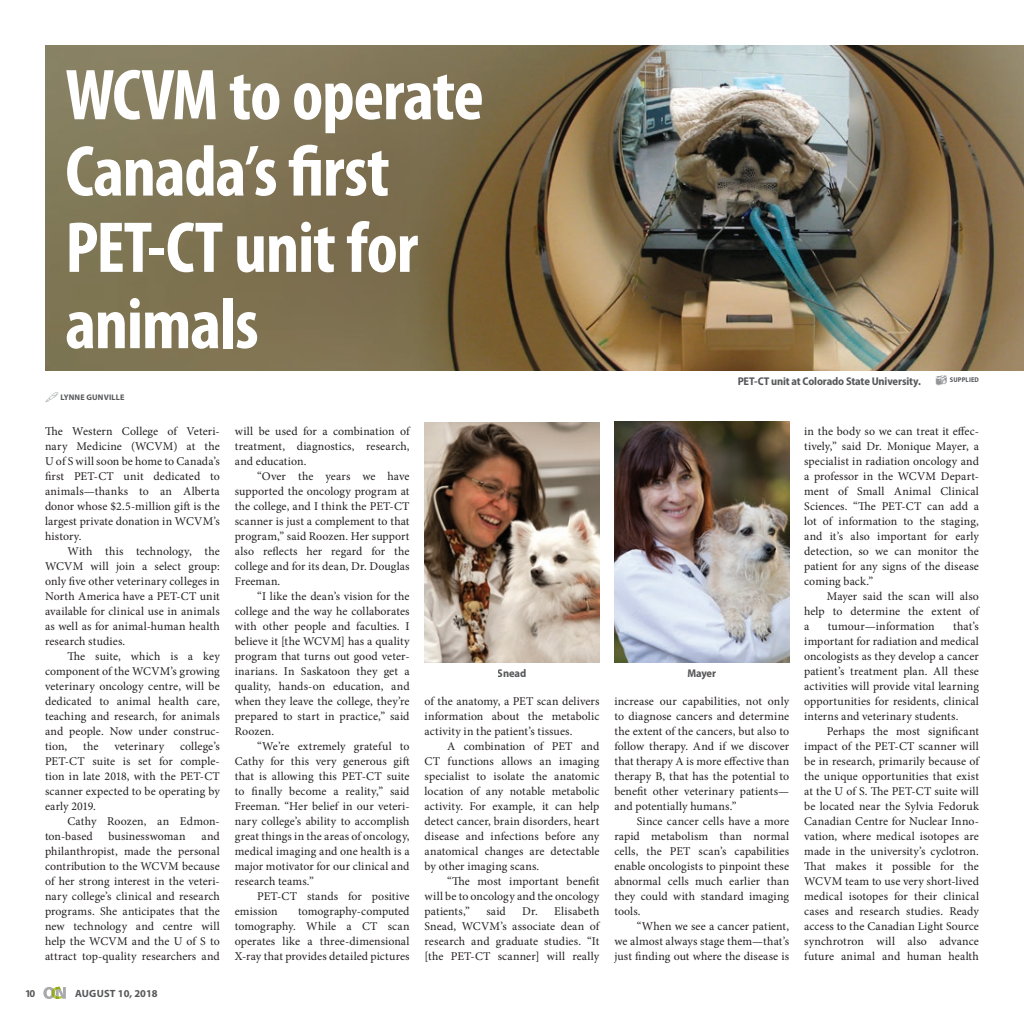
<style>
.page{position:relative;width:1024px;height:1024px;background:#fff}
.page>*{position:absolute;margin:0;border:0;box-sizing:border-box;transform-origin:0 0}
.t1{font:700 condensed 72.75px/76.2px "Myriad Pro";letter-spacing:-.015em;color:#fff}
.t2{font:11.88px/15px "Minion Pro";letter-spacing:.01em;color:#231f20;text-align:justify}
.t3{font:700 semi-condensed 11.25px "Myriad Pro";letter-spacing:-.01em;color:#57585a}
.t4{font:700 10.5px "Myriad Pro";color:#57585a}
.t5{font:700 8.12px "Myriad Pro";letter-spacing:.02em;color:#57585a}
.t6{font:700 semi-condensed 6.88px "Myriad Pro";letter-spacing:.02em;color:#57585a}
</style>
<div class="page">
<svg style="left:43px;top:987px;width:23px;height:12px"></svg>
<img style="left:45px;top:45px;width:979px;height:326px">
<img style="left:425px;top:422px;width:174px;height:240px">
<img style="left:614px;top:422px;width:175px;height:240px">
<h1 class="t1" style="left:65px;top:58px;width:420px">WCVM to operate<br>Canada’s first<br>PET-CT unit for animals</h1>
<p class="t3" style="left:738px;top:375px;width:185px">PET-CT unit at Colorado State University.</p>
<p class="t6" style="left:950px;top:376px;width:31px">SUPPLIED</p>
<p class="t5" style="left:60px;top:393px;width:66px">LYNNE GUNVILLE</p>
<p class="t2" style="left:45px;top:424px;width:176px">The Western College of Veteri&shy;nary Medicine (WCVM) at the U of S will soon be home to Canada’s first PET-CT unit dedicated to animals—thanks to an Alberta donor whose $2.5-million gift is the largest private donation in WCVM’s history.</p>
<p class="t2" style="left:45px;top:544px;width:176px;text-indent:23px">With this technology, the WCVM will join a select group: only five other veterinary colleges in North America have a PET-CT unit available for clinical use in animals as well as for animal-human health research studies.</p>
<p class="t2" style="left:45px;top:649px;width:176px;text-indent:23px">The suite, which is a key component of the WCVM’s growing veterinary oncology centre, will be dedicated to animal health care, teaching and research, for animals and people. Now under construc&shy;tion,</p>
<p class="t2" style="left:45px;top:739px;width:176px;text-indent:135px">college’s PET-CT suite is set for comple&shy;tion in late 2018, with the PET-CT scanner expected to be operating by early 2019.</p>
<p class="t2" style="left:45px;top:814px;width:176px;text-indent:23px">Cathy Roozen, an Edmon&shy;ton-based</p>
<p class="t2" style="left:83px;top:739px;width:17px">the</p>
<p class="t2" style="left:114px;top:739px;width:51px">veterinary</p>
<p class="t2" style="left:45px;top:829px;width:176px;text-indent:156px">and philanthropist, made the personal contribution to the WCVM because of her strong interest in the veteri&shy;nary college’s clinical and research programs. She anticipates that the new technology and centre will help the WCVM and the U of S to attract top-quality researchers and</p>
<p class="t2" style="left:109px;top:829px;width:78px">businesswoman</p>
<p class="t4" style="left:25px;top:987px;width:12px">10</p>
<p class="t4" style="left:75px;top:987px;width:84px">AUGUST 10, 2018</p>
<p class="t2" style="left:235px;top:424px;width:176px">will be used for a combination of treatment, diagnostics, research, and education.</p>
<p class="t2" style="left:235px;top:469px;width:176px;text-indent:23px">“Over the years we have supported the oncology program at the college, and I think the PET-CT scanner is just a complement to that program,” said Roozen. Her support also reflects her regard for the college and for its dean, Dr. Douglas Freeman.</p>
<p class="t2" style="left:235px;top:589px;width:176px;text-indent:23px">“I like the dean’s vision for the college and the way he collaborates with other people and faculties. I believe it [the WCVM] has a quality program that turns out good veter&shy;inarians. In Saskatoon they get a quality, hands-on education, and when they leave the college, they’re prepared to start in practice,” said Roozen.</p>
<p class="t2" style="left:235px;top:739px;width:176px;text-indent:23px">“We’re extremely grateful to Cathy for this very generous gift that is allowing this PET-CT suite to finally become a reality,” said Freeman. “Her belief in our veteri&shy;nary college’s ability to accomplish great things in the areas of oncology, medical imaging and one health is a major motivator for our clinical and research teams.”</p>
<p class="t2" style="left:235px;top:889px;width:176px;text-indent:23px">PET-CT stands for positive emission</p>
<p class="t2" style="left:235px;top:904px;width:176px;text-indent:63px">tomography-computed tomography. While a CT scan operates like a three-dimensional X-ray that provides detailed pictures</p>
<p class="t3" style="left:498px;top:667px;width:30px">Snead</p>
<p class="t3" style="left:687px;top:667px;width:30px">Mayer</p>
<p class="t2" style="left:425px;top:694px;width:176px">of the anatomy, a PET scan delivers information about the metabolic activity in the patient’s tissues.</p>
<p class="t2" style="left:425px;top:739px;width:176px;text-indent:23px">A combination of PET and CT functions allows an imaging specialist to isolate the anatomic location of any notable metabolic activity. For example, it can help detect cancer, brain disorders, heart disease and infections before any anatomical changes are detectable by other imaging scans.</p>
<p class="t2" style="left:425px;top:874px;width:176px;text-indent:23px">“The most important benefit will be to oncology and the oncology patients,”</p>
<p class="t2" style="left:425px;top:904px;width:176px;text-indent:98px">Dr. Elisabeth Snead, WCVM’s associate dean of research and graduate studies. “It [the PET-CT scanner] will really</p>
<p class="t2" style="left:486px;top:904px;width:21px">said</p>
<p class="t2" style="left:614px;top:694px;width:176px">increase our capabilities, not only to diagnose cancers and determine the extent of the cancers, but also to follow therapy. And if we discover that therapy A is more effective than therapy B, that has the potential to benefit other veterinary patients— and potentially humans.”</p>
<p class="t2" style="left:614px;top:814px;width:176px;text-indent:23px">Since cancer cells have a more rapid metabolism than normal cells, the PET scan’s capabilities enable oncologists to pinpoint these abnormal cells much earlier than they could with standard imaging tools.</p>
<p class="t2" style="left:614px;top:919px;width:176px;text-indent:23px">“When we see a cancer patient, we almost always stage them—that’s just finding out where the disease is</p>
<p class="t2" style="left:804px;top:424px;width:176px">in the body so we can treat it effec&shy;tively,” said Dr. Monique Mayer, a specialist in radiation oncology and a professor in the WCVM Depart&shy;ment of Small Animal Clinical Sciences. “The PET-CT can add a lot of information to the staging, and it’s also important for early detection, so we can monitor the patient for any signs of the disease coming back.”</p>
<p class="t2" style="left:804px;top:589px;width:176px;text-indent:23px">Mayer said the scan will also help to determine the extent of a</p>
<p class="t2" style="left:804px;top:619px;width:176px;text-indent:149px">that’s important for radiation and medical oncologists as they develop a cancer patient’s treatment plan. All these activities will provide vital learning opportunities for residents, clinical interns and veterinary students.</p>
<p class="t2" style="left:804px;top:724px;width:176px;text-indent:23px">Perhaps the most significant impact of the PET-CT scanner will be in research, primarily because of the unique opportunities that exist at the U of S. The PET-CT suite will be located near the Sylvia Fedoruk Canadian Centre for Nuclear Inno&shy;vation, where medical isotopes are made in the university’s cyclotron.<br>That makes it possible for the WCVM team to use very short-lived medical isotopes for their clinical cases and research studies. Ready access to the Canadian Light Source synchrotron will also advance future animal and human health</p>
<p class="t2" style="left:828px;top:619px;width:108px">tumour—information</p>
</div>
